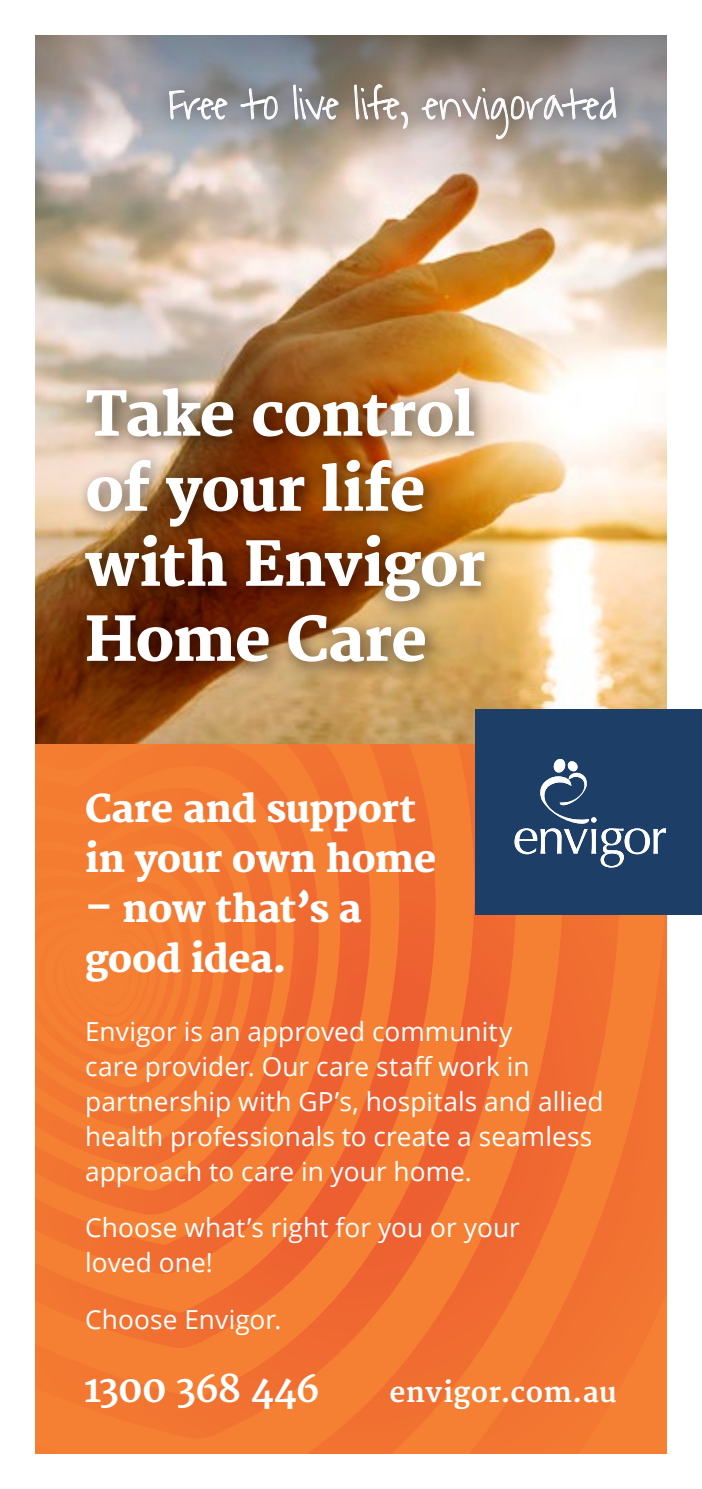
<style>
.page{position:relative;width:702px;height:1489px;background:#fff}
.page>*{position:absolute;margin:0;border:0;box-sizing:border-box;transform-origin:0 0}
.t1{font:800 60px/75px "Merriweather";letter-spacing:-.02em;color:#fff}
.t2{font:46px "Waitingforthe Sunrise";letter-spacing:.005em;color:#fff}
.t3{font:800 37.5px/50px "Merriweather";letter-spacing:-.015em;color:#fff}
.t4{font:700 37.5px "Merriweather";letter-spacing:-.035em;color:#fff}
.t5{font:700 27.5px "Merriweather";letter-spacing:.02em;color:#fff}
.t6{font:26.25px/35px "Open Sans";letter-spacing:.005em;color:#fff}
</style>
<div class="page">
<img style="left:35px;top:302px;width:631px;height:442px">
<img style="left:35px;top:35px;width:631px;height:267px">
<svg style="left:35px;top:744px;width:631px;height:709px;background:#f27531"></svg>
<div style="left:475px;top:709px;width:227px;height:205px;background:#1d3e66"></div>
<svg style="left:514px;top:759px;width:152px;height:108px"></svg>
<div style="left:75px;top:377px;width:428px;height:303px;background:#0b0000;opacity:.55"></div>
<div style="left:147px;top:63px;width:490px;height:97px;background:#09121e;opacity:.4"></div>
<svg style="left:169px;top:90px;width:58px;height:33px;background:#9fa1a7"></svg>
<svg style="left:241px;top:83px;width:36px;height:41px"></svg>
<svg style="left:293px;top:73px;width:45px;height:51px;background:#929191"></svg>
<svg style="left:354px;top:73px;width:54px;height:56px;background:#a09284"></svg>
<svg style="left:422px;top:83px;width:194px;height:56px;background:#a8a09e"></svg>
<h2 class="t2" style="left:168px;top:76px;width:450px">Free to live life, envigorated</h2>
<h1 class="t1" style="left:85px;top:379px;width:402px">Take control of your life with Envigor<br>Home Care</h1>
<h3 class="t3" style="left:85px;top:785px;width:353px">Care and support in your own home</h3>
<h3 class="t3" style="left:85px;top:885px;width:278px">– now that’s a good idea.</h3>
<p class="t6" style="left:85px;top:1013px;width:520px">Envigor is an approved community<br>care provider. Our care staff work in partnership with GP’s, hospitals and allied health professionals to create a seamless approach to care in your home.</p>
<p class="t6" style="left:85px;top:1209px;width:436px">Choose what’s right for you or your loved one!</p>
<p class="t6" style="left:85px;top:1300px;width:198px">Choose Envigor.</p>
<h3 class="t4" style="left:84px;top:1367px;width:237px">1300 368 446</h3>
<p class="t5" style="left:389px;top:1376px;width:229px">envigor.com.au</p>
</div>
